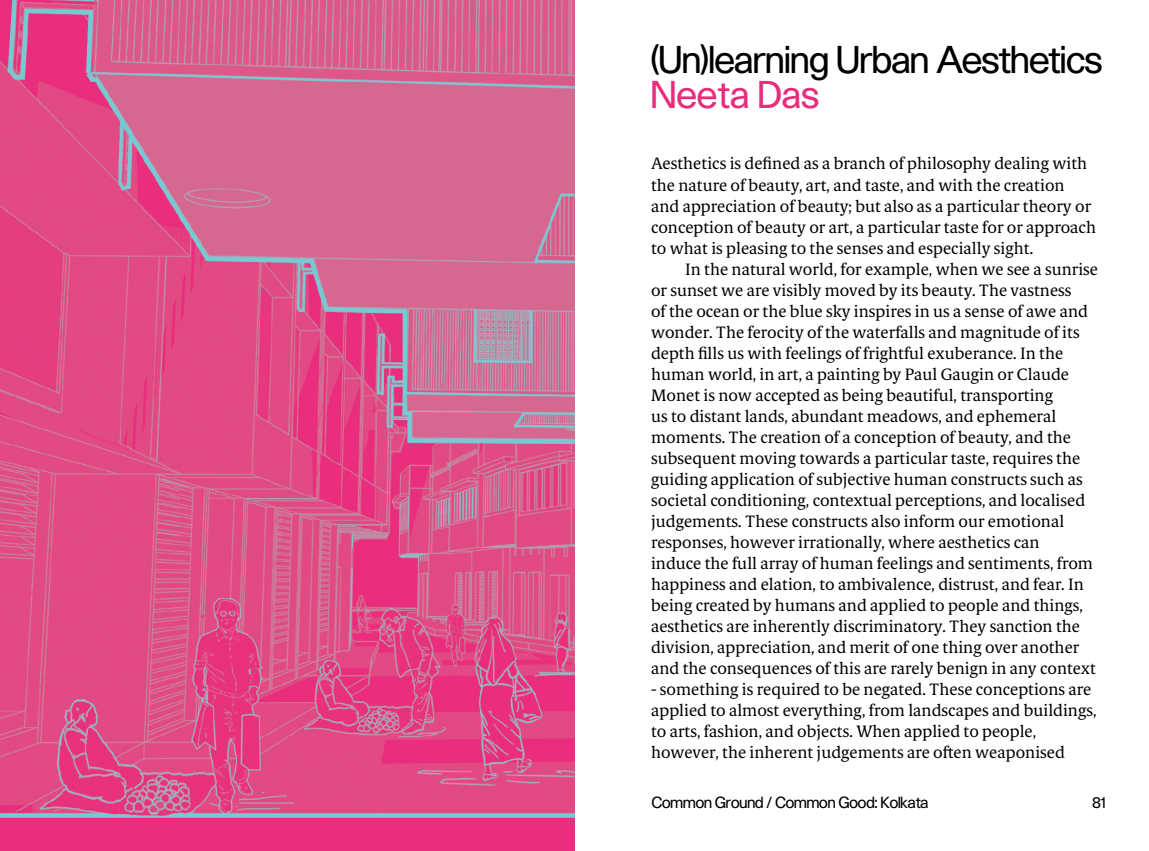
<style>
.page{position:relative;width:1149px;height:851px;background:#fff}
.page>*{position:absolute;margin:0;border:0;box-sizing:border-box;transform-origin:0 0}
.t1{font:36px "Sh Unica Haas 21";color:#000}
.t2{font:36px "Sh Unica Haas 21";letter-spacing:.02em;color:#e92c7b}
.t3{font:16.5px/21px "Berlingske Serif Tx";color:#000}
.t4{font:15px "Sh Unica Haas 21";color:#000}
</style>
<div class="page">
<img style="left:0;top:0;width:574px;height:850px">
<h1 class="t1" style="left:651px;top:39px;width:453px">(Un)learning Urban Aesthetics</h1>
<h1 class="t2" style="left:651px;top:73px;width:169px">Neeta Das</h1>
<p class="t3" style="left:651px;top:153px;width:446px">Aesthetics is defined as a branch of philosophy dealing with the nature of beauty, art, and taste, and with the creation and appreciation of beauty; but also as a particular theory or conception of beauty or art, a particular taste for or approach to what is pleasing to the senses and especially sight.</p>
<p class="t3" style="left:651px;top:258px;width:448px;text-indent:34px">In the natural world, for example, when we see a sunrise or sunset we are visibly moved by its beauty. The vastness<br>of the ocean or the blue sky inspires in us a sense of awe and wonder. The ferocity of the waterfalls and magnitude of its depth fills us with feelings of frightful exuberance. In the human world, in art, a painting by Paul Gaugin or Claude Monet is now accepted as being beautiful, transporting<br>us to distant lands, abundant meadows, and ephemeral moments. The creation of a conception of beauty, and the subsequent moving towards a particular taste, requires the guiding application of subjective human constructs such as societal conditioning, contextual perceptions, and localised judgements. These constructs also inform our emotional responses, however irrationally, where aesthetics can<br>induce the full array of human feelings and sentiments, from happiness and elation, to ambivalence, distrust, and fear. In being created by humans and applied to people and things, aesthetics are inherently discriminatory. They sanction the division, appreciation, and merit of one thing over another and the consequences of this are rarely benign in any context</p>
<p class="t3" style="left:651px;top:678px;width:447px">- something is required to be negated. These conceptions are applied to almost everything, from landscapes and buildings, to arts, fashion, and objects. When applied to people, however, the inherent judgements are often weaponised</p>
<p class="t4" style="left:651px;top:793px;width:278px">Common Ground / Common Good: Kolkata</p>
<p class="t4" style="left:1092px;top:793px;width:14px">81</p>
</div>
